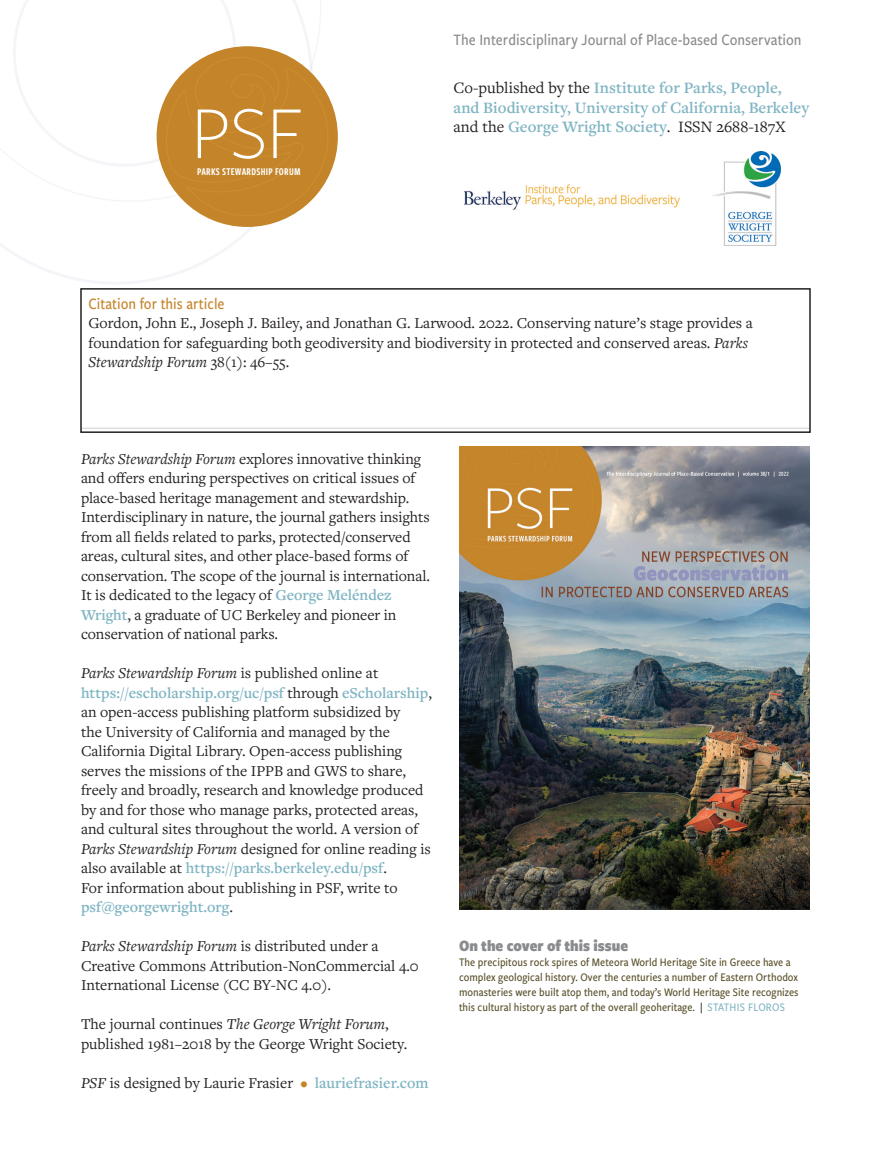
<style>
.page{position:relative;width:891px;height:1175px;background:#fff}
.page>*{position:absolute;margin:0;border:0;box-sizing:border-box;transform-origin:0 0}
.t1{font:300 77.55px "Freight Sans Pro";color:#fff}
.t2{font:600 16.5px/19.5px "Freight Text Pro";color:#80b5c3}
.t3{font:500 16.5px "Freight Sans Cnd Pro";color:#898b8e}
.t4{font:500 16.5px "Freight Sans Cnd Pro";color:#c4842a}
.t5{font:900 16.5px "Freight Sans Cnd Pro";color:#898b8e}
.t6{font:15.75px/19.5px "Freight Text Pro";color:#231f20}
.t7{font:500 12px/15px "Freight Sans Cnd Pro";color:#574e28}
.t8{font:10.8px "Freight Sans Cmp Pro Semi";letter-spacing:.025em;color:#fff}
.s1{font-weight:400;color:#231f20}
.s2{font-style:italic}
.s3{font-weight:600;color:#80b5c3}
.s4{color:#c4842a}
.s5{color:#231f20}
.s6{color:#80b5c3}
</style>
<div class="page">
<svg style="left:0;top:152px;width:289px;height:132px"></svg>
<div style="left:157px;top:46px;width:181px;height:181px;background:#c4842a;border-radius:50%"></div>
<svg style="left:13px;top:0;width:315px;height:216px"></svg>
<img style="left:465px;top:184px;width:215px;height:26px">
<img style="left:712px;top:152px;width:69px;height:93px">
<img style="left:459px;top:447px;width:351px;height:462px">
<hr style="left:81px;top:427px;width:729px;height:2px;background:#898b8e">
<div style="left:80px;top:288px;width:731px;height:145px;border:2px solid #231f20"></div>
<h1 class="t1" style="left:191px;top:81px;width:113px">PSF</h1>
<p class="t8" style="left:197px;top:164px;width:105px">PARKS STEWARDSHIP FORUM</p>
<p class="t3" style="left:454px;top:29px;width:350px">The Interdisciplinary Journal of Place-based Conservation</p>
<p class="t2" style="left:454px;top:77px;width:357px"><span class="s1">Co-published by the</span> Institute for Parks, People, and Biodiversity, University of California, Berkeley <span class="s1">and the</span> George Wright Society<span class="s1">. ISSN 2688-187X</span></p>
<p class="t4" style="left:88px;top:292px;width:138px">Citation for this article</p>
<p class="t6" style="left:88px;top:313px;width:666px">Gordon, John E., Joseph J. Bailey, and Jonathan G. Larwood. 2022. Conserving nature’s stage provides a foundation for safeguarding both geodiversity and biodiversity in protected and conserved areas. <span class="s2">Parks<br>Stewardship Forum</span> 38(1): 46–55.</p>
<p class="t6" style="left:81px;top:448px;width:351px"><span class="s2">Parks Stewardship Forum</span> explores innovative thinking and offers enduring perspectives on critical issues of place-based heritage management and stewardship.<br>Interdisciplinary in nature, the journal gathers insights from all fields related to parks, protected/conserved areas, cultural sites, and other place-based forms of conservation. The scope of the journal is international.<br>It is dedicated to the legacy of <span class="s3">George Meléndez Wright</span>, a graduate of UC Berkeley and pioneer in conservation of national parks.</p>
<p class="t6" style="left:81px;top:663px;width:353px"><span class="s2">Parks Stewardship Forum</span> is published online at <span class="s3">https://escholarship.org/uc/psf</span> through <span class="s3">eScholarship</span>, an open-access publishing platform subsidized by<br>the University of California and managed by the California Digital Library. Open-access publishing serves the missions of the IPPB and GWS to share, freely and broadly, research and knowledge produced by and for those who manage parks, protected areas, and cultural sites throughout the world. A version of <span class="s2">Parks Stewardship Forum</span> designed for online reading is also available at <span class="s3">https://parks.berkeley.edu/psf</span>.<br>For information about publishing in PSF, write to <span class="s3">psf@georgewright.org</span>.</p>
<p class="t6" style="left:81px;top:936px;width:339px"><span class="s2">Parks Stewardship Forum</span> is distributed under a<br>Creative Commons Attribution-NonCommercial 4.0<br>International License (CC BY-NC 4.0).</p>
<p class="t6" style="left:81px;top:1014px;width:328px">The journal continues <span class="s2">The George Wright Forum</span>, published 1981–2018 by the George Wright Society.</p>
<p class="t6" style="left:81px;top:1072px;width:349px"><span class="s2">PSF</span> is designed by Laurie Frasier <span class="s4">•</span> <span class="s3">lauriefrasier.com</span></p>
<p class="t5" style="left:459px;top:934px;width:171px">On the cover of this issue</p>
<p class="t7" style="left:459px;top:954px;width:341px">The precipitous rock spires of Meteora World Heritage Site in Greece have a complex geological history. Over the centuries a number of Eastern Orthodox monasteries were built atop them, and today’s World Heritage Site recognizes this cultural history as part of the overall geoheritage. <span class="s5">|</span> <span class="s6">STATHIS FLOROS</span></p>
</div>
